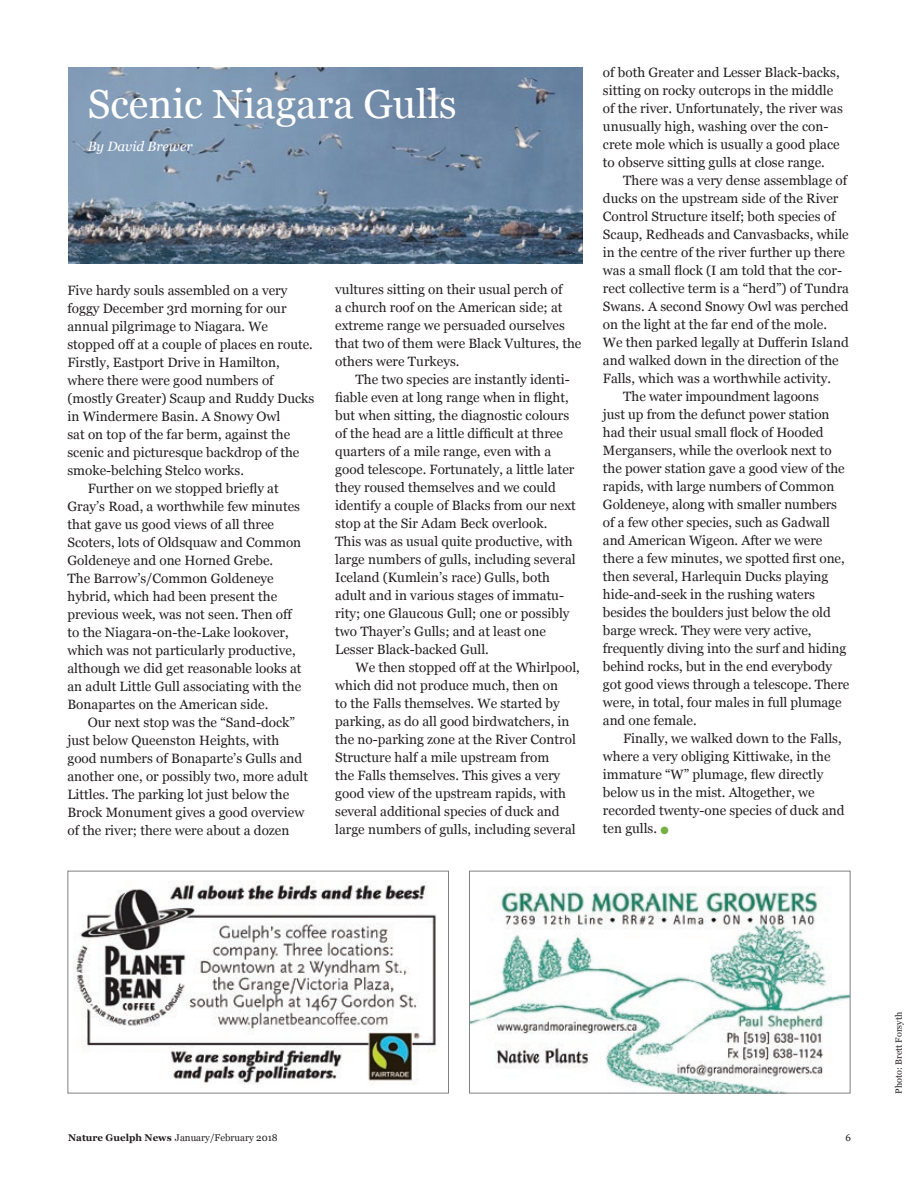
<style>
.page{position:relative;width:918px;height:1188px;background:#fff}
.page>*{position:absolute;margin:0;border:0;box-sizing:border-box;transform-origin:0 0}
.t1{font:40.5px "Georgia";color:#fff}
.t2{font:13.5px/18px "Georgia";color:#231f20}
.t3{font:italic 13.5px "Georgia";color:#fff}
.t4{font:9.75px "Georgia";color:#231f20}
.t5{font:9px "Georgia";color:#231f20}
.s1{color:#75b042}
.s2{font-weight:700}
</style>
<div class="page">
<img style="left:471px;top:886px;width:377px;height:206px">
<div style="left:469px;top:871px;width:381px;height:223px;border:1px solid #808285"></div>
<img style="left:74px;top:881px;width:362px;height:204px">
<div style="left:68px;top:871px;width:381px;height:223px;border:1px solid #808285"></div>
<img style="left:68px;top:68px;width:515px;height:196px">
<h1 class="t1" style="left:88px;top:81px;width:371px">Scenic Niagara Gulls</h1>
<p class="t3" style="left:88px;top:139px;width:106px">By David Brewer</p>
<p class="t2" style="left:68px;top:282px;width:221px">Five hardy souls assembled on a very</p>
<p class="t2" style="left:68px;top:300px;width:221px">foggy December 3rd morning for our</p>
<p class="t2" style="left:68px;top:318px;width:202px">annual pilgrimage to Niagara. We</p>
<p class="t2" style="left:68px;top:336px;width:247px">stopped off at a couple of places en route.</p>
<p class="t2" style="left:68px;top:354px;width:214px">Firstly, Eastport Drive in Hamilton,</p>
<p class="t2" style="left:68px;top:371px;width:208px">where there were good numbers of</p>
<p class="t2" style="left:68px;top:389px;width:248px">(mostly Greater) Scaup and Ruddy Ducks</p>
<p class="t2" style="left:68px;top:407px;width:214px">in Windermere Basin. A Snowy Owl</p>
<p class="t2" style="left:68px;top:425px;width:224px">sat on top of the far berm, against the</p>
<p class="t2" style="left:68px;top:443px;width:233px">scenic and picturesque backdrop of the</p>
<p class="t2" style="left:68px;top:461px;width:178px">smoke-belching Stelco works.</p>
<p class="t2" style="left:88px;top:479px;width:193px">Further on we stopped briefly at</p>
<p class="t2" style="left:68px;top:497px;width:234px">Gray’s Road, a worthwhile few minutes</p>
<p class="t2" style="left:68px;top:515px;width:208px">that gave us good views of all three</p>
<p class="t2" style="left:68px;top:533px;width:235px">Scoters, lots of Oldsquaw and Common</p>
<p class="t2" style="left:68px;top:551px;width:207px">Goldeneye and one Horned Grebe.</p>
<p class="t2" style="left:68px;top:569px;width:208px">The Barrow’s/Common Goldeneye</p>
<p class="t2" style="left:68px;top:587px;width:211px">hybrid, which had been present the</p>
<p class="t2" style="left:68px;top:605px;width:226px">previous week, was not seen. Then off</p>
<p class="t2" style="left:68px;top:623px;width:223px">to the Niagara-on-the-Lake lookover,</p>
<p class="t2" style="left:68px;top:641px;width:230px">which was not particularly productive,</p>
<p class="t2" style="left:68px;top:659px;width:236px">although we did get reasonable looks at</p>
<p class="t2" style="left:68px;top:677px;width:235px">an adult Little Gull associating with the</p>
<p class="t2" style="left:68px;top:695px;width:202px">Bonapartes on the American side.</p>
<p class="t2" style="left:88px;top:713px;width:209px">Our next stop was the “Sand-dock”</p>
<p class="t2" style="left:68px;top:731px;width:213px">just below Queenston Heights, with</p>
<p class="t2" style="left:68px;top:749px;width:236px">good numbers of Bonaparte’s Gulls and</p>
<p class="t2" style="left:68px;top:767px;width:242px">another one, or possibly two, more adult</p>
<p class="t2" style="left:68px;top:785px;width:223px">Littles. The parking lot just below the</p>
<p class="t2" style="left:68px;top:803px;width:238px">Brock Monument gives a good overview</p>
<p class="t2" style="left:68px;top:821px;width:223px">of the river; there were about a dozen</p>
<p class="t2" style="left:335px;top:280px;width:248px">vultures sitting on their usual perch of<br>a church roof on the American side; at extreme range we persuaded ourselves that two of them were Black Vultures, the others were Turkeys.</p>
<p class="t2" style="left:335px;top:370px;width:242px;text-indent:20px">The two species are instantly identi&shy;fiable even at long range when in flight, but when sitting, the diagnostic colours of the head are a little difficult at three quarters of a mile range, even with a good telescope. Fortunately, a little later they roused themselves and we could identify a couple of Blacks from our next stop at the Sir Adam Beck overlook.<br>This was as usual quite productive, with large numbers of gulls, including several Iceland (Kumlein’s race) Gulls, both adult and in various stages of immatu&shy;rity; one Glaucous Gull; one or possibly two Thayer’s Gulls; and at least one Lesser Black-backed Gull.</p>
<p class="t2" style="left:335px;top:658px;width:246px;text-indent:20px">We then stopped off at the Whirlpool, which did not produce much, then on<br>to the Falls themselves. We started by parking, as do all good birdwatchers, in the no-parking zone at the River Control Structure half a mile upstream from<br>the Falls themselves. This gives a very good view of the upstream rapids, with several additional species of duck and large numbers of gulls, including several</p>
<p class="t2" style="left:603px;top:64px;width:241px">of both Greater and Lesser Black-backs, sitting on rocky outcrops in the middle of the river. Unfortunately, the river was unusually high, washing over the con&shy;crete mole which is usually a good place to observe sitting gulls at close range.</p>
<p class="t2" style="left:623px;top:172px;width:225px">There was a very dense assemblage of</p>
<p class="t2" style="left:603px;top:190px;width:237px">ducks on the upstream side of the River</p>
<p class="t2" style="left:603px;top:208px;width:234px">Control Structure itself; both species of</p>
<p class="t2" style="left:603px;top:226px;width:247px">Scaup, Redheads and Canvasbacks, while</p>
<p class="t2" style="left:603px;top:244px;width:244px">in the centre of the river further up there</p>
<p class="t2" style="left:603px;top:262px;width:241px">was a small flock (I am told that the cor-</p>
<p class="t2" style="left:603px;top:280px;width:248px">rect collective term is a “herd”) of Tundra</p>
<p class="t2" style="left:603px;top:298px;width:247px">Swans. A second Snowy Owl was perched</p>
<p class="t2" style="left:603px;top:316px;width:226px">on the light at the far end of the mole.</p>
<p class="t2" style="left:603px;top:334px;width:247px">We then parked legally at Dufferin Island</p>
<p class="t2" style="left:603px;top:352px;width:237px">and walked down in the direction of the</p>
<p class="t2" style="left:603px;top:370px;width:230px">Falls, which was a worthwhile activity.</p>
<p class="t2" style="left:623px;top:388px;width:197px">The water impoundment lagoons</p>
<p class="t2" style="left:603px;top:406px;width:228px">just up from the defunct power station</p>
<p class="t2" style="left:603px;top:424px;width:222px">had their usual small flock of Hooded</p>
<p class="t2" style="left:603px;top:442px;width:230px">Mergansers, while the overlook next to</p>
<p class="t2" style="left:603px;top:460px;width:243px">the power station gave a good view of the</p>
<p class="t2" style="left:603px;top:478px;width:233px">rapids, with large numbers of Common</p>
<p class="t2" style="left:603px;top:496px;width:236px">Goldeneye, along with smaller numbers</p>
<p class="t2" style="left:603px;top:514px;width:229px">of a few other species, such as Gadwall</p>
<p class="t2" style="left:603px;top:532px;width:221px">and American Wigeon. After we were</p>
<p class="t2" style="left:603px;top:550px;width:243px">there a few minutes, we spotted first one,</p>
<p class="t2" style="left:603px;top:568px;width:227px">then several, Harlequin Ducks playing</p>
<p class="t2" style="left:603px;top:586px;width:214px">hide-and-seek in the rushing waters</p>
<p class="t2" style="left:603px;top:604px;width:229px">besides the boulders just below the old</p>
<p class="t2" style="left:603px;top:622px;width:210px">barge wreck. They were very active,</p>
<p class="t2" style="left:603px;top:640px;width:245px">frequently diving into the surf and hiding</p>
<p class="t2" style="left:603px;top:658px;width:231px">behind rocks, but in the end everybody</p>
<p class="t2" style="left:603px;top:676px;width:248px">got good views through a telescope. There</p>
<p class="t2" style="left:603px;top:694px;width:240px">were, in total, four males in full plumage</p>
<p class="t2" style="left:603px;top:712px;width:95px">and one female.</p>
<p class="t2" style="left:623px;top:730px;width:220px">Finally, we walked down to the Falls,</p>
<p class="t2" style="left:603px;top:748px;width:229px">where a very obliging Kittiwake, in the</p>
<p class="t2" style="left:603px;top:766px;width:222px">immature “W” plumage, flew directly</p>
<p class="t2" style="left:603px;top:784px;width:213px">below us in the mist. Altogether, we</p>
<p class="t2" style="left:603px;top:802px;width:243px">recorded twenty-one species of duck and</p>
<p class="t2" style="left:603px;top:820px;width:67px">ten gulls. <span class="s1">●</span></p>
<p class="t4" style="left:68px;top:1132px;width:211px"><span class="s2">Nature Guelph News</span> January/February 2018</p>
<p class="t4" style="left:846px;top:1132px;width:7px">6</p>
<p class="t5" style="left:894px;top:1094px;width:83px;rotate:-90deg">Photo: Brett Forsyth</p>
</div>
